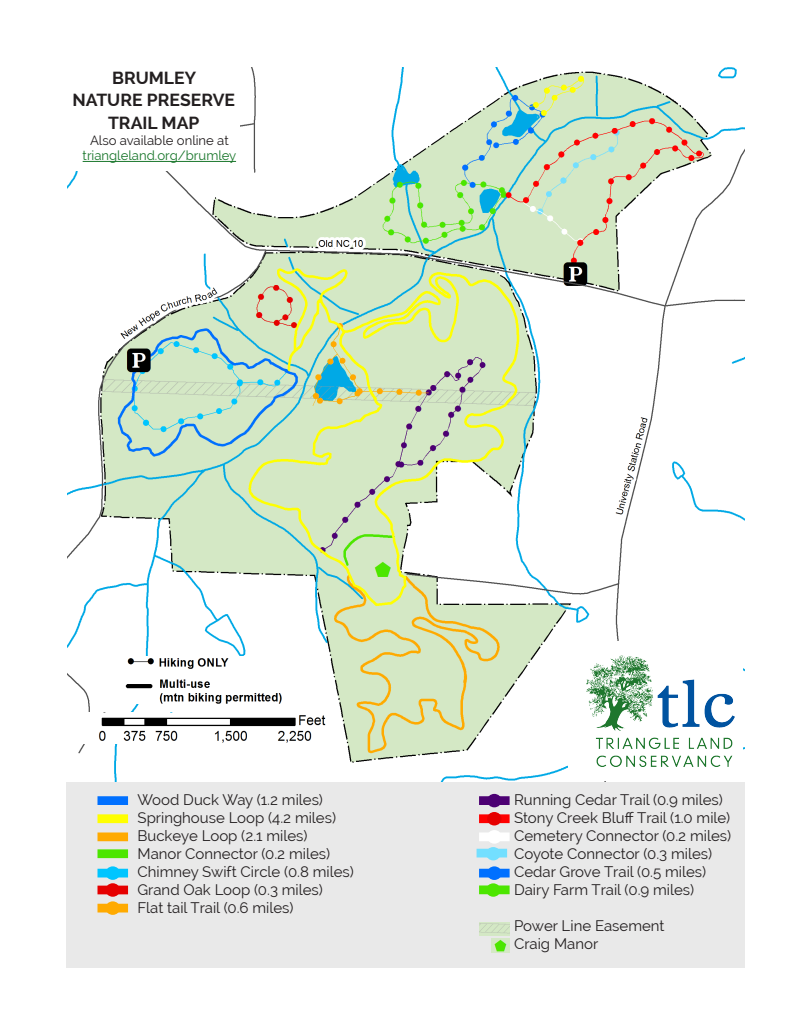
<style>
.page{position:relative;width:810px;height:1035px;background:#fff}
.page>*{position:absolute;margin:0;border:0;box-sizing:border-box;transform-origin:0 0}
.t1{font:700 17.5px "Raleway";color:#231f20}
.t2{font:15px "Raleway";color:#231f20}
.t3{font:13.12px/15.8px "Raleway";color:#1a772c;text-align:center}
.s1{color:#231f20}
</style>
<div class="page">
<div style="left:67px;top:782px;width:678px;height:186px;background:#e9e9e9"></div>
<div style="left:98px;top:796px;width:30px;height:9px;background:#0070ff"></div>
<div style="left:98px;top:814px;width:30px;height:9px;background:#ff0"></div>
<div style="left:98px;top:832px;width:30px;height:9px;background:#fa0"></div>
<div style="left:98px;top:849px;width:30px;height:9px;background:#4ce600"></div>
<div style="left:98px;top:869px;width:30px;height:8px;background:#00c5ff"></div>
<div style="left:98px;top:886px;width:30px;height:8px;background:#e60000"></div>
<div style="left:98px;top:904px;width:30px;height:8px;background:#fa0"></div>
<div style="left:479px;top:796px;width:31px;height:9px;background:#4c0073"></div>
<div style="left:479px;top:814px;width:31px;height:9px;background:#f00"></div>
<div style="left:479px;top:832px;width:31px;height:9px;background:#fff"></div>
<div style="left:477px;top:849px;width:30px;height:8px;background:#73dfff"></div>
<div style="left:479px;top:869px;width:31px;height:8px;background:#0070ff"></div>
<div style="left:479px;top:885px;width:31px;height:9px;background:#4ce600"></div>
<img style="left:479px;top:922px;width:31px;height:13px">
<img style="left:491px;top:939px;width:19px;height:13px">
<div style="left:486px;top:883px;width:14px;height:14px;background:#4ce600;border-radius:50%"></div>
<div style="left:486px;top:847px;width:14px;height:13px;background:#73dfff;border-radius:50%"></div>
<div style="left:487px;top:866px;width:15px;height:14px;background:#0070ff;border-radius:50%"></div>
<div style="left:487px;top:830px;width:15px;height:14px;background:#fff;border-radius:50%"></div>
<div style="left:487px;top:812px;width:15px;height:13px;background:#e60000;border-radius:50%"></div>
<div style="left:487px;top:794px;width:15px;height:13px;background:#4c0073;border-radius:50%"></div>
<div style="left:106px;top:901px;width:14px;height:14px;background:#fa0;border-radius:50%"></div>
<div style="left:106px;top:883px;width:14px;height:14px;background:#e60000;border-radius:50%"></div>
<div style="left:106px;top:866px;width:14px;height:14px;background:#00c5ff;border-radius:50%"></div>
<img style="left:68px;top:68px;width:677px;height:714px">
<div style="left:68px;top:68px;width:172px;height:103px;background:#fff"></div>
<hr style="left:83px;top:161px;width:153px;height:1px;background:#1a772c">
<img style="left:119px;top:656px;width:169px;height:47px">
<img style="left:75px;top:712px;width:260px;height:31px">
<div style="left:568px;top:641px;width:174px;height:140px;background:#fff"></div>
<img style="left:587px;top:655px;width:147px;height:112px">
<p class="t1" style="left:112px;top:68px;width:85px">BRUMLEY</p>
<p class="t1" style="left:72px;top:90px;width:164px">NATURE PRESERVE</p>
<p class="t1" style="left:108px;top:113px;width:93px">TRAIL MAP</p>
<p class="t3" style="left:83px;top:132px;width:155px"><span class="s1">Also available online at </span>triangleland.org/brumley</p>
<p class="t2" style="left:138px;top:791px;width:187px">Wood Duck Way (1.2 miles)</p>
<p class="t2" style="left:138px;top:809px;width:200px">Springhouse Loop (4.2 miles)</p>
<p class="t2" style="left:138px;top:827px;width:171px">Buckeye Loop (2.1 miles)</p>
<p class="t2" style="left:138px;top:845px;width:194px">Manor Connector (0.2 miles)</p>
<p class="t2" style="left:138px;top:863px;width:218px">Chimney Swift Circle (0.8 miles)</p>
<p class="t2" style="left:138px;top:881px;width:187px">Grand Oak Loop (0.3 miles)</p>
<p class="t2" style="left:138px;top:899px;width:158px">Flat tail Trail (0.6 miles)</p>
<p class="t2" style="left:514px;top:791px;width:210px">Running Cedar Trail (0.9 miles)</p>
<p class="t2" style="left:514px;top:809px;width:218px">Stony Creek Bluff Trail (1.0 mile)</p>
<p class="t2" style="left:514px;top:827px;width:219px">Cemetery Connector (0.2 miles)</p>
<p class="t2" style="left:514px;top:845px;width:200px">Coyote Connector (0.3 miles)</p>
<p class="t2" style="left:514px;top:863px;width:194px">Cedar Grove Trail (0.5 miles)</p>
<p class="t2" style="left:514px;top:881px;width:182px">Dairy Farm Trail (0.9 miles)</p>
<p class="t2" style="left:514px;top:917px;width:152px">Power Line Easement</p>
<p class="t2" style="left:514px;top:935px;width:86px">Craig Manor</p>
</div>
